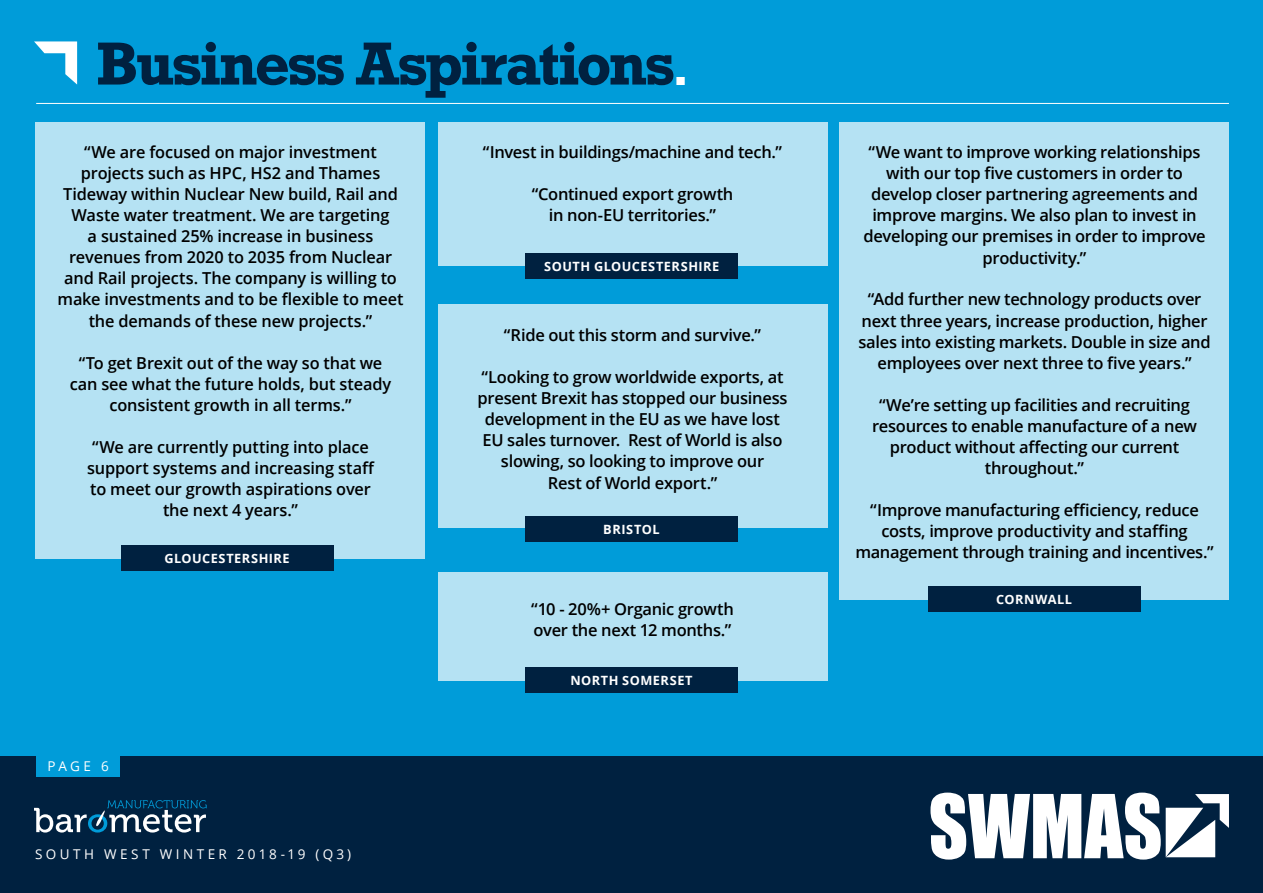
<style>
.page{position:relative;width:1263px;height:893px;background:#fff}
.page>*{position:absolute;margin:0;border:0;box-sizing:border-box;transform-origin:0 0}
.t1{font:700 57px "Rockwell";letter-spacing:-.04em;color:#002140}
.t2{font:600 16.5px/21px "Open Sans";letter-spacing:-.015em;color:#000;text-align:center}
.t3{font:13.5px "Open Sans";letter-spacing:.255em;color:#fff}
.t4{font:700 12.75px "Open Sans";letter-spacing:.04em;color:#fff}
.s1{font-size:46.5px;color:#fff}
</style>
<div class="page">
<div style="left:0;top:755px;width:1263px;height:138px;background:#002140"></div>
<div style="left:36px;top:755px;width:84px;height:22px;background:#009cd9"></div>
<svg style="left:930px;top:793px;width:299px;height:67px"></svg>
<svg style="left:34px;top:800px;width:173px;height:32px"></svg>
<div style="left:0;top:0;width:1263px;height:755px;background:#009cd9"></div>
<hr style="left:36px;top:103px;width:1193px;height:1px;background:#fff">
<div style="left:35px;top:122px;width:389px;height:436px;background:#b5e2f3"></div>
<div style="left:438px;top:122px;width:389px;height:144px;background:#b5e2f3"></div>
<div style="left:438px;top:304px;width:389px;height:224px;background:#b5e2f3"></div>
<div style="left:438px;top:572px;width:389px;height:108px;background:#b5e2f3"></div>
<div style="left:839px;top:122px;width:390px;height:478px;background:#b5e2f3"></div>
<div style="left:525px;top:253px;width:213px;height:26px;background:#002140"></div>
<div style="left:525px;top:516px;width:213px;height:25px;background:#002140"></div>
<div style="left:525px;top:668px;width:213px;height:25px;background:#002140"></div>
<div style="left:928px;top:586px;width:212px;height:26px;background:#002140"></div>
<svg style="left:34px;top:41px;width:43px;height:44px"></svg>
<div style="left:121px;top:546px;width:212px;height:25px;background:#002140"></div>
<h1 class="t1" style="left:96px;top:27px;width:595px">Business Aspirations<span class="s1">.</span></h1>
<p class="t2" style="left:58px;top:142px;width:347px">“We are focused on major investment projects such as HPC, HS2 and Thames Tideway within Nuclear New build, Rail and Waste water treatment. We are targeting<br>a sustained 25% increase in business revenues from 2020 to 2035 from Nuclear and Rail projects. The company is willing to make investments and to be flexible to meet the demands of these new projects.”</p>
<p class="t2" style="left:70px;top:352px;width:323px">“To get Brexit out of the way so that we can see what the future holds, but steady consistent growth in all terms.”</p>
<p class="t2" style="left:87px;top:436px;width:289px">“We are currently putting into place support systems and increasing staff to meet our growth aspirations over the next 4 years.”</p>
<p class="t4" style="left:164px;top:550px;width:127px">GLOUCESTERSHIRE</p>
<p class="t3" style="left:48px;top:757px;width:63px">PAGE 6</p>
<p class="t3" style="left:35px;top:845px;width:318px">SOUTH WEST WINTER 2018-19 (Q3)</p>
<p class="t2" style="left:483px;top:142px;width:301px">“Invest in buildings/machine and tech.”</p>
<p class="t2" style="left:532px;top:184px;width:203px">“Continued export growth in non-EU territories.”</p>
<p class="t4" style="left:544px;top:257px;width:177px">SOUTH GLOUCESTERSHIRE</p>
<p class="t2" style="left:504px;top:325px;width:259px">“Ride out this storm and survive.”</p>
<p class="t2" style="left:478px;top:367px;width:311px">“Looking to grow worldwide exports, at present Brexit has stopped our business development in the EU as we have lost EU sales turnover. Rest of World is also slowing, so looking to improve our<br>Rest of World export.”</p>
<p class="t4" style="left:603px;top:520px;width:58px">BRISTOL</p>
<p class="t2" style="left:531px;top:598px;width:204px;text-align:left">“10 - 20%+ Organic growth over the next 12 months.”</p>
<p class="t4" style="left:570px;top:672px;width:124px">NORTH SOMERSET</p>
<p class="t2" style="left:863px;top:142px;width:344px">“We want to improve working relationships with our top five customers in order to develop closer partnering agreements and improve margins. We also plan to invest in developing our premises in order to improve productivity.”</p>
<p class="t2" style="left:858px;top:289px;width:354px">“Add further new technology products over next three years, increase production, higher sales into existing markets. Double in size and employees over next three to five years.”</p>
<p class="t2" style="left:872px;top:394px;width:327px">“We’re setting up facilities and recruiting resources to enable manufacture of a new product without affecting our current throughout.”</p>
<p class="t2" style="left:855px;top:499px;width:360px">“Improve manufacturing efficiency, reduce costs, improve productivity and staffing management through training and incentives.”</p>
<p class="t4" style="left:996px;top:590px;width:77px">CORNWALL</p>
</div>
